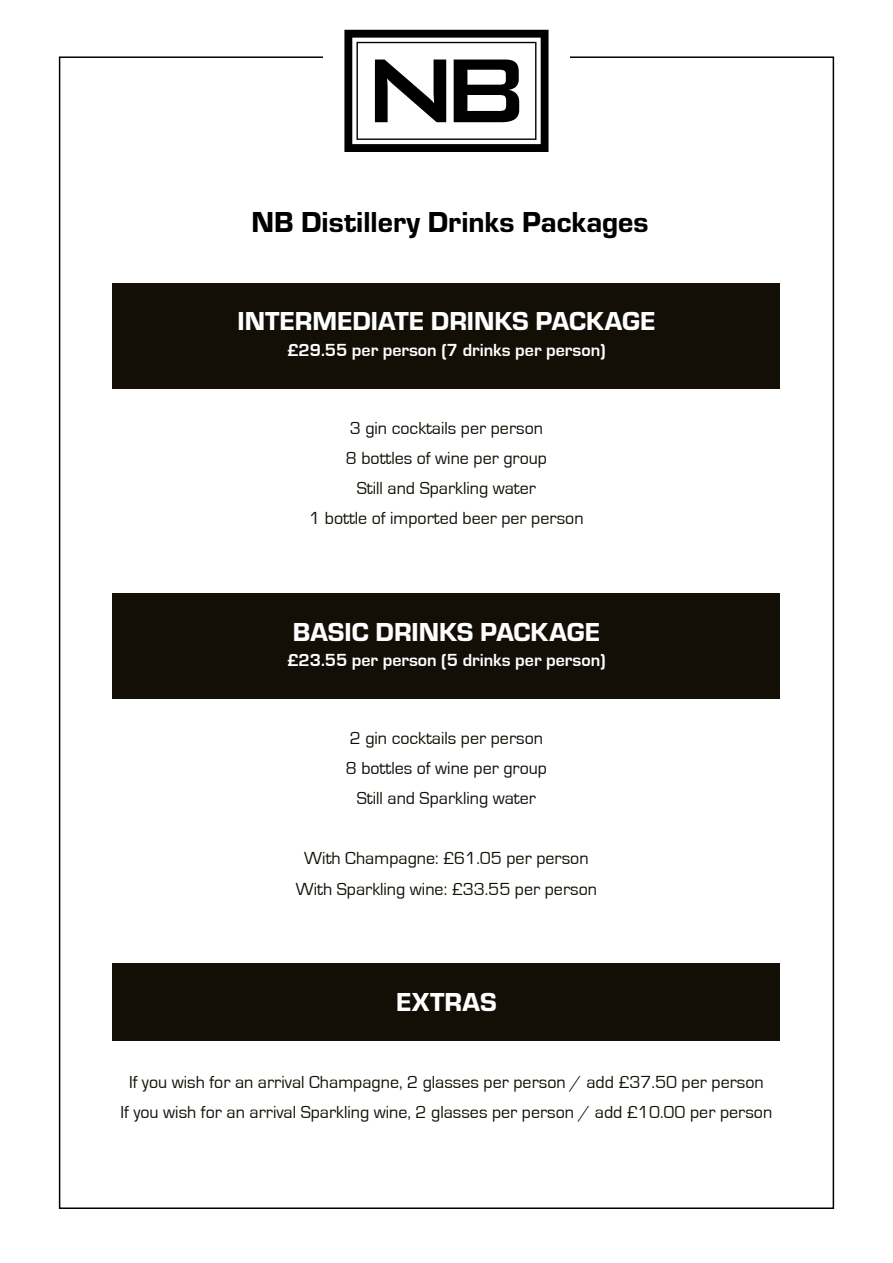
<style>
.page{position:relative;width:893px;height:1263px;background:#fff}
.page>*{position:absolute;margin:0;border:0;box-sizing:border-box;transform-origin:0 0}
.t1{font:30px "Eurostile Hea";color:#000}
.t2{font:27px "Eurostile Hea";color:#fff}
.t3{font:18px/30.2px "Eurostile";color:#130f07;text-align:center}
.t4{font:700 18px "Eurostile";color:#fff}
</style>
<div class="page">
<svg style="left:344px;top:30px;width:205px;height:122px"></svg>
<div style="left:113px;top:963px;width:667px;height:78px;background:#130f07"></div>
<div style="left:113px;top:593px;width:667px;height:106px;background:#130f07"></div>
<div style="left:113px;top:283px;width:667px;height:105px;background:#130f07"></div>
<h1 class="t1" style="left:252px;top:201px;width:398px">NB Distillery Drinks Packages</h1>
<h2 class="t2" style="left:238px;top:302px;width:419px">INTERMEDIATE DRINKS PACKAGE</h2>
<p class="t4" style="left:287px;top:340px;width:320px">£29.55 per person (7 drinks per person)</p>
<p class="t3" style="left:309px;top:413px;width:276px">3 gin cocktails per person<br>8 bottles of wine per group<br>Still and Sparkling water<br>1 bottle of imported beer per person</p>
<h2 class="t2" style="left:293px;top:613px;width:309px">BASIC DRINKS PACKAGE</h2>
<p class="t4" style="left:287px;top:651px;width:320px">£23.55 per person (5 drinks per person)</p>
<p class="t3" style="left:346px;top:723px;width:203px">2 gin cocktails per person<br>8 bottles of wine per group<br>Still and Sparkling water</p>
<p class="t3" style="left:296px;top:844px;width:303px">With Champagne: £61.05 per person<br>With Sparkling wine: £33.55 per person</p>
<h2 class="t2" style="left:396px;top:983px;width:102px">EXTRAS</h2>
<p class="t3" style="left:121px;top:1067px;width:653px">If you wish for an arrival Champagne, 2 glasses per person / add £37.50 per person<br>If you wish for an arrival Sparkling wine, 2 glasses per person / add £10.00 per person</p>
</div>
